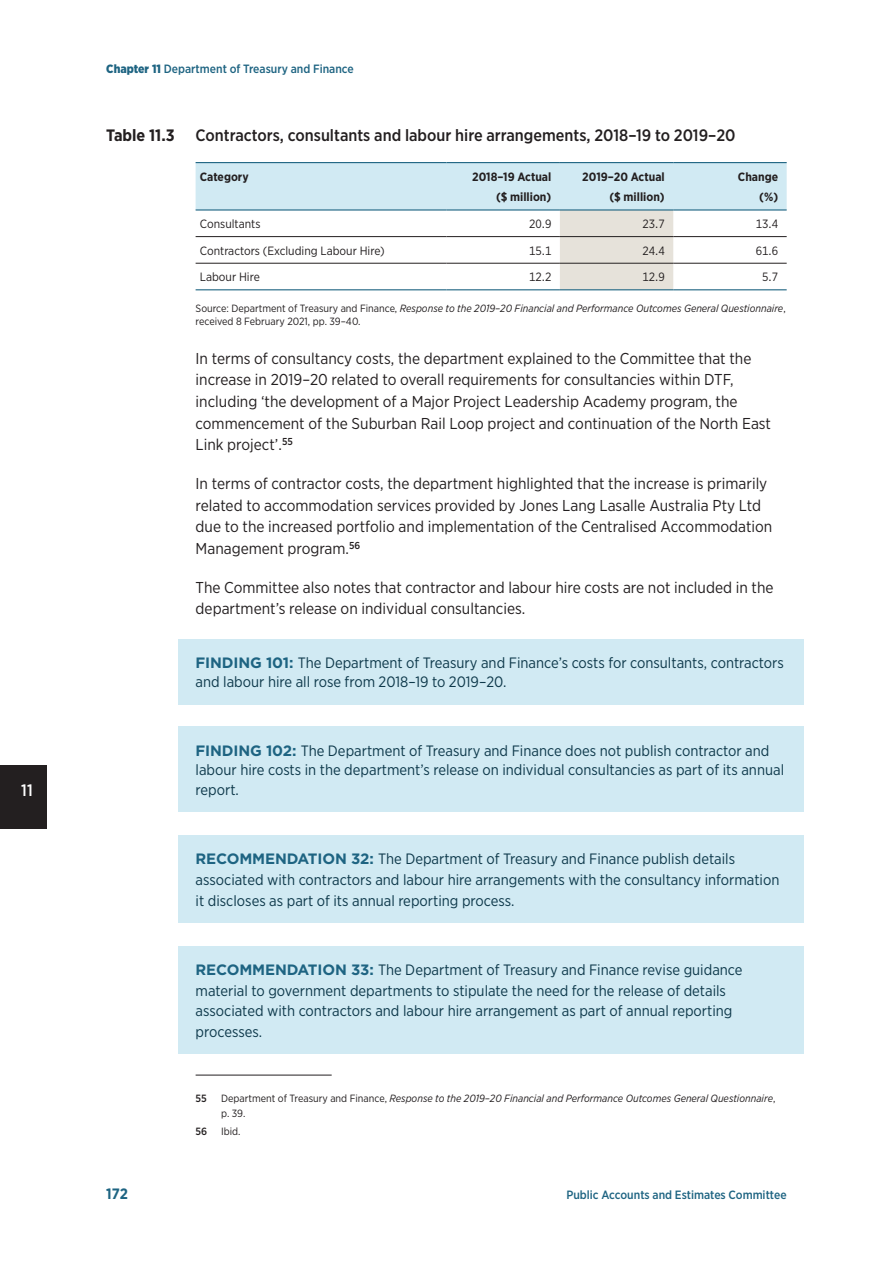
<style>
.page{position:relative;width:893px;height:1263px;background:#fff}
.page>*{position:absolute;margin:0;border:0;box-sizing:border-box;transform-origin:0 0}
.t1{font:500 16.5px "Gotham Narrow";color:#231f20}
.t2{font:700 16.5px "Gotham Narrow";color:#231f20}
.t3{font:500 16.5px "Gotham Narrow";color:#fff}
.Body{font:15.75px/21.6px "Gotham Narrow";color:#231f20}
.t4{font:15px/19.5px "Gotham Narrow";color:#0e394b}
.t5{font:700 15px "Gotham";color:#1e6482}
.t6{font:700 15px "Gotham Narrow";color:#1e6482}
.Table_Body{font:12px "Gotham Narrow";color:#231f20}
.t7{font:500 12px "Gotham Narrow";color:#1e6482}
.Table_Header{font:700 12px "Gotham Narrow";color:#231f20}
.Table_Source{font:italic 10.5px/13.2px "Gotham Narrow";color:#231f20}
.Footnote{font:italic 10.5px/14.4px "Gotham Narrow";color:#231f20}
.Footnote-2{font:10.5px "Gotham Narrow";color:#231f20}
.Footnote-3{font:500 10.5px "Gotham Narrow";color:#231f20}
.s1{font-weight:900}
.s2{font-style:normal}
.s3{font-family:"Gotham";font-weight:700;color:#1e6482}
</style>
<div class="page">
<div style="left:0;top:765px;width:47px;height:64px;background:#231f20"></div>
<div style="left:179px;top:639px;width:625px;height:65px;background:#d1eaf3"></div>
<div style="left:179px;top:727px;width:625px;height:85px;background:#d1eaf3"></div>
<div style="left:179px;top:835px;width:625px;height:88px;background:#d1eaf3"></div>
<div style="left:179px;top:946px;width:625px;height:108px;background:#d1eaf3"></div>
<svg style="left:196px;top:163px;width:591px;height:126px"></svg>
<hr style="left:196px;top:236px;width:250px;height:1px;background:#231f20">
<hr style="left:446px;top:236px;width:114px;height:1px;background:#231f20">
<hr style="left:560px;top:236px;width:113px;height:1px;background:#231f20">
<hr style="left:673px;top:236px;width:114px;height:1px;background:#231f20">
<hr style="left:196px;top:263px;width:250px;height:1px;background:#231f20">
<hr style="left:446px;top:263px;width:114px;height:1px;background:#231f20">
<hr style="left:560px;top:263px;width:113px;height:1px;background:#231f20">
<hr style="left:673px;top:263px;width:114px;height:1px;background:#231f20">
<hr style="left:196px;top:162px;width:250px;height:1px;background:#1e6482">
<hr style="left:446px;top:162px;width:114px;height:1px;background:#1e6482">
<hr style="left:560px;top:162px;width:113px;height:1px;background:#1e6482">
<hr style="left:673px;top:162px;width:114px;height:1px;background:#1e6482">
<hr style="left:196px;top:209px;width:250px;height:2px;background:#1e6482">
<hr style="left:446px;top:209px;width:114px;height:2px;background:#1e6482">
<hr style="left:560px;top:209px;width:113px;height:2px;background:#1e6482">
<hr style="left:673px;top:209px;width:114px;height:2px;background:#1e6482">
<hr style="left:196px;top:289px;width:250px;height:1px;background:#1e6482">
<hr style="left:446px;top:289px;width:114px;height:1px;background:#1e6482">
<hr style="left:560px;top:289px;width:113px;height:1px;background:#1e6482">
<hr style="left:673px;top:289px;width:114px;height:1px;background:#1e6482">
<hr style="left:196px;top:1075px;width:136px;height:1px;background:#231f20">
<p class="t3" style="left:21px;top:779px;width:13px">11</p>
<p class="t7" style="left:106px;top:62px;width:249px"><span class="s1">Chapter 11</span> Department of Treasury and Finance</p>
<p class="t2" style="left:106px;top:124px;width:70px">Table 11.3</p>
<p class="t1" style="left:196px;top:125px;width:541px">Contractors, consultants and labour hire arrangements, 2018–19 to 2019–20</p>
<p class="Table_Header" style="left:200px;top:169px;width:50px">Category</p>
<p class="Table_Header" style="left:472px;top:169px;width:81px">2018–19 Actual</p>
<p class="Table_Header" style="left:496px;top:190px;width:57px">($ million)</p>
<p class="Table_Header" style="left:582px;top:169px;width:84px">2019–20 Actual</p>
<p class="Table_Header" style="left:609px;top:190px;width:57px">($ million)</p>
<p class="Table_Header" style="left:738px;top:169px;width:42px">Change</p>
<p class="Table_Header" style="left:759px;top:190px;width:20px">(%)</p>
<p class="Table_Body" style="left:200px;top:216px;width:62px">Consultants</p>
<p class="Table_Body" style="left:529px;top:216px;width:24px">20.9</p>
<p class="Table_Body" style="left:642px;top:216px;width:24px">23.7</p>
<p class="Table_Body" style="left:756px;top:216px;width:24px">13.4</p>
<p class="Table_Body" style="left:200px;top:243px;width:186px">Contractors (Excluding Labour Hire)</p>
<p class="Table_Body" style="left:529px;top:243px;width:24px">15.1</p>
<p class="Table_Body" style="left:642px;top:243px;width:24px">24.4</p>
<p class="Table_Body" style="left:756px;top:243px;width:24px">61.6</p>
<p class="Table_Body" style="left:200px;top:270px;width:62px">Labour Hire</p>
<p class="Table_Body" style="left:529px;top:270px;width:24px">12.2</p>
<p class="Table_Body" style="left:642px;top:270px;width:24px">12.9</p>
<p class="Table_Body" style="left:762px;top:270px;width:17px">5.7</p>
<p class="Table_Source" style="left:196px;top:301px;width:592px"><span class="s2">Source: Department of Treasury and Finance,</span> Response to the 2019–20 Financial and Performance Outcomes General Questionnaire<span class="s2">, received 8 February 2021, pp. 39–40.</span></p>
<p class="Body" style="left:196px;top:347px;width:577px">In terms of consultancy costs, the department explained to the Committee that the increase in 2019–20 related to overall requirements for consultancies within DTF, including ‘the development of a Major Project Leadership Academy program, the commencement of the Suburban Rail Loop project and continuation of the North East Link project’.<sup>55</sup></p>
<p class="Body" style="left:196px;top:472px;width:578px">In terms of contractor costs, the department highlighted that the increase is primarily related to accommodation services provided by Jones Lang Lasalle Australia Pty Ltd due to the increased portfolio and implementation of the Centralised Accommodation Management program.<sup>56</sup></p>
<p class="Body" style="left:196px;top:576px;width:579px">The Committee also notes that contractor and labour hire costs are not included in the department’s release on individual consultancies.</p>
<p class="t4" style="left:196px;top:653px;width:590px"><span class="s3">FINDING 101:</span> The Department of Treasury and Finance’s costs for consultants, contractors and labour hire all rose from 2018–19 to 2019–20.</p>
<p class="t4" style="left:196px;top:740px;width:590px"><span class="s3">FINDING 102:</span> The Department of Treasury and Finance does not publish contractor and labour hire costs in the department’s release on individual consultancies as part of its annual report.</p>
<p class="t4" style="left:196px;top:848px;width:585px;line-height:20.5px;text-indent:155px"><span class="s3">32:</span> The Department of Treasury and Finance publish details associated with contractors and labour hire arrangements with the consultancy information it discloses as part of its annual reporting process.</p>
<p class="t5" style="left:196px;top:849px;width:23px">RECOMMENDATION</p>
<p class="t4" style="left:196px;top:959px;width:548px;line-height:20.7px;text-indent:155px"><span class="s3">33:</span> The Department of Treasury and Finance revise guidance material to government departments to stipulate the need for the release of details associated with contractors and labour hire arrangement as part of annual reporting processes.</p>
<p class="t5" style="left:196px;top:960px;width:23px">RECOMMENDATION</p>
<p class="Footnote-3" style="left:196px;top:1092px;width:13px">55</p>
<p class="Footnote" style="left:221px;top:1091px;width:556px"><span class="s2">Department of Treasury and Finance,</span> Response to the 2019–20 Financial and Performance Outcomes General Questionnaire<span class="s2">, p. 39.</span></p>
<p class="Footnote-3" style="left:196px;top:1125px;width:13px">56</p>
<p class="Footnote-2" style="left:221px;top:1125px;width:21px">Ibid.</p>
<p class="t6" style="left:106px;top:1184px;width:23px">172</p>
<p class="t7" style="left:566px;top:1187px;width:222px">Public Accounts and Estimates Committee</p>
</div>
